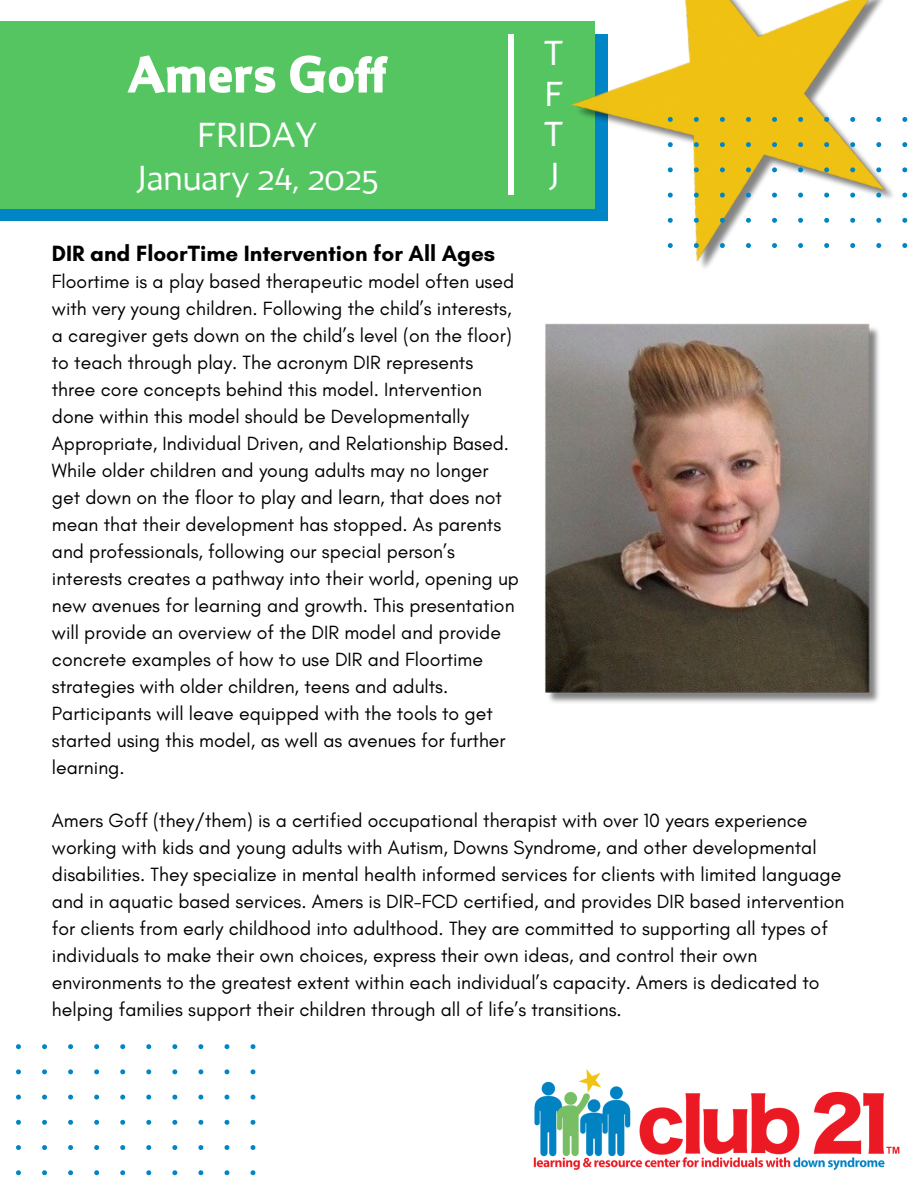
<style>
.page{position:relative;width:918px;height:1188px;background:#fff}
.page>*{position:absolute;margin:0;border:0;box-sizing:border-box;transform-origin:0 0}
.t1{font:700 54px "Maya Samuels";color:#fff}
.t2{font:300 36px/40.5px "Maya Samuels Os F";color:#fff;text-align:justify}
.t3{font:700 22.5px "Glacial Indifference";color:#000}
.t4{font:19.5px/27px "Glacial Indifference";color:#000}
</style>
<div class="page">
<div style="left:0;top:35px;width:607px;height:186px;background:#0085c6"></div>
<div style="left:0;top:21px;width:594px;height:188px;background:#55c562"></div>
<div style="left:508px;top:35px;width:6px;height:160px;background:#fff"></div>
<img style="left:571px;top:0;width:337px;height:268px">
<img style="left:533px;top:1069px;width:367px;height:101px">
<img style="left:545px;top:323px;width:334px;height:380px">
<svg style="left:668px;top:117px;width:239px;height:131px"></svg>
<svg style="left:16px;top:1044px;width:239px;height:131px"></svg>
<h2 class="t1" style="left:128px;top:52px;width:260px">Amers Goff</h2>
<p class="t2" style="left:136px;top:116px;width:244px;line-height:42.8px;text-align:center">FRIDAY<br>January 24, 2025</p>
<p class="t2" style="left:544px;top:35px;width:21px">T F T J</p>
<p class="t3" style="left:52px;top:240px;width:445px">DIR and FloorTime Intervention for All Ages</p>
<h1 class="t4" style="left:52px;top:268px;width:469px">Floortime is a play based therapeutic model often used with very young children. Following the child’s interests, a caregiver gets down on the child’s level (on the floor) to teach through play. The acronym DIR represents three core concepts behind this model. Intervention done within this model should be Developmentally Appropriate, Individual Driven, and Relationship Based.<br>While older children and young adults may no longer get down on the floor to play and learn, that does not mean that their development has stopped. As parents and professionals, following our special person’s interests creates a pathway into their world, opening up new avenues for learning and growth. This presentation will provide an overview of the DIR model and provide concrete examples of how to use DIR and Floortime strategies with older children, teens and adults.<br>Participants will leave equipped with the tools to get started using this model, as well as avenues for further learning.</h1>
<h3 class="t4" style="left:52px;top:807px;width:794px">Amers Goff (they/them) is a certified occupational therapist with over 10 years experience working with kids and young adults with Autism, Downs Syndrome, and other developmental disabilities. They specialize in mental health informed services for clients with limited language and in aquatic based services. Amers is DIR-FCD certified, and provides DIR based intervention for clients from early childhood into adulthood. They are committed to supporting all types of individuals to make their own choices, express their own ideas, and control their own environments to the greatest extent within each individual’s capacity. Amers is dedicated to helping families support their children through all of life’s transitions.</h3>
</div>
